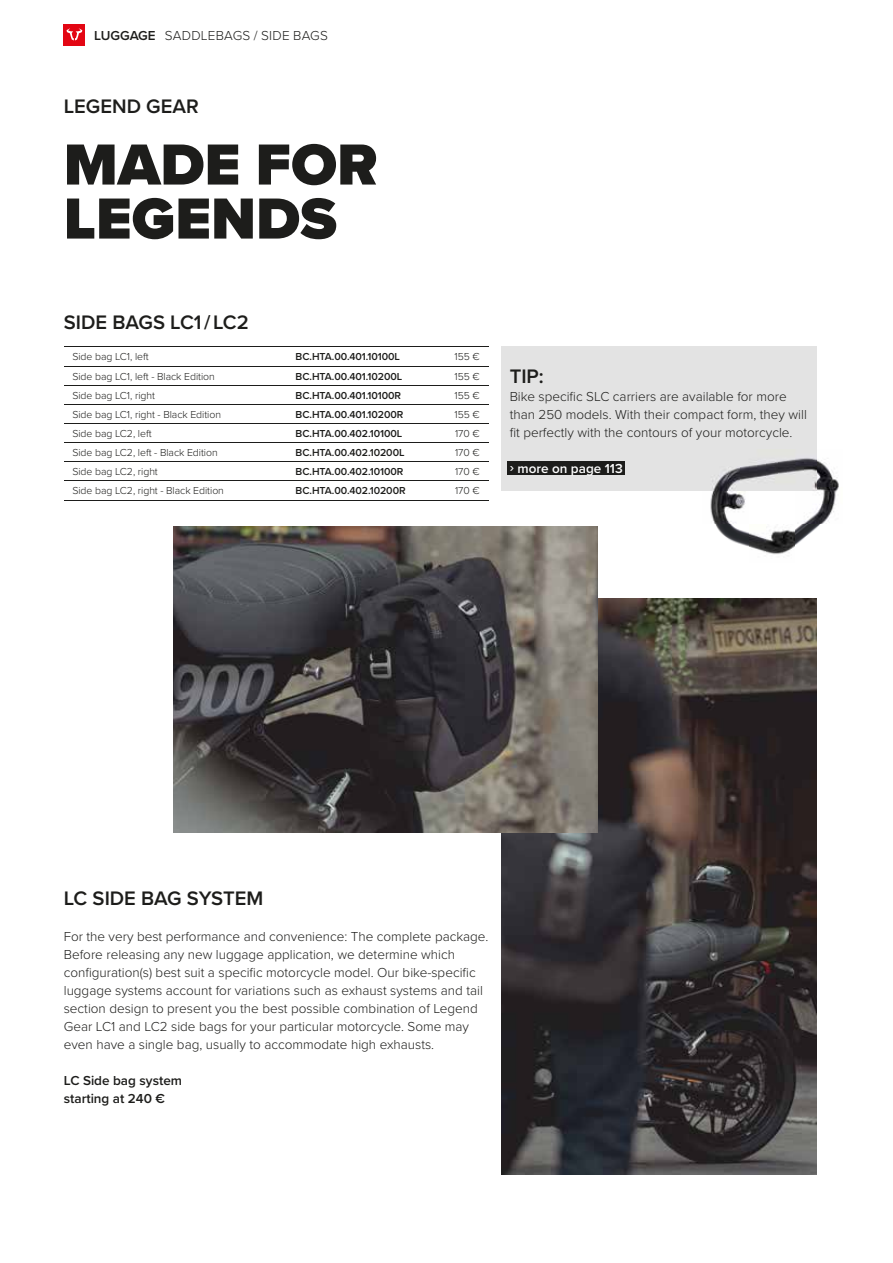
<style>
.page{position:relative;width:893px;height:1263px;background:#fff}
.page>*{position:absolute;margin:0;border:0;box-sizing:border-box;transform-origin:0 0}
.t1{font:900 60px/54px "Proxima Nova";color:#1d1d1b}
.t2{font:600 20.25px "Proxima Nova";color:#1d1d1b}
.t3{font:300 13.5px/18px "Proxima Nova";color:#1d1d1b}
.t4{font:600 13.5px/18px "Proxima Nova";color:#1d1d1b}
.t5{font:600 13.5px "Proxima Nova";color:#fff}
.t6{font:300 10.5px "Proxima Nova";letter-spacing:-.005em;color:#1d1d1b}
.t7{font:600 10.5px "Proxima Nova";letter-spacing:-.005em;color:#1d1d1b}
.s1{font-weight:600}
</style>
<div class="page">
<div style="left:64px;top:24px;width:21px;height:21px;background:#e30613"></div>
<svg style="left:66px;top:29px;width:16px;height:11px"></svg>
<img style="left:501px;top:599px;width:315px;height:576px">
<img style="left:173px;top:527px;width:425px;height:306px">
<div style="left:501px;top:347px;width:315px;height:144px;background:#e3e3e3"></div>
<div style="left:508px;top:461px;width:117px;height:14px;background:#1d1d1b"></div>
<hr style="left:64px;top:347px;width:230px;height:1px;background:#1d1d1b">
<hr style="left:294px;top:347px;width:127px;height:1px;background:#1d1d1b">
<hr style="left:64px;top:366px;width:230px;height:1px;background:#1d1d1b">
<hr style="left:294px;top:366px;width:127px;height:1px;background:#1d1d1b">
<hr style="left:64px;top:385px;width:230px;height:1px;background:#1d1d1b">
<hr style="left:294px;top:385px;width:127px;height:1px;background:#1d1d1b">
<hr style="left:64px;top:404px;width:230px;height:1px;background:#1d1d1b">
<hr style="left:294px;top:404px;width:127px;height:1px;background:#1d1d1b">
<hr style="left:64px;top:423px;width:230px;height:1px;background:#1d1d1b">
<hr style="left:294px;top:423px;width:127px;height:1px;background:#1d1d1b">
<hr style="left:64px;top:442px;width:230px;height:1px;background:#1d1d1b">
<hr style="left:294px;top:442px;width:127px;height:1px;background:#1d1d1b">
<hr style="left:64px;top:461px;width:230px;height:1px;background:#1d1d1b">
<hr style="left:294px;top:461px;width:127px;height:1px;background:#1d1d1b">
<hr style="left:64px;top:480px;width:230px;height:1px;background:#1d1d1b">
<hr style="left:294px;top:480px;width:127px;height:1px;background:#1d1d1b">
<hr style="left:64px;top:500px;width:230px;height:1px;background:#1d1d1b">
<hr style="left:294px;top:500px;width:127px;height:1px;background:#1d1d1b">
<hr style="left:421px;top:347px;width:67px;height:1px;background:#1d1d1b">
<hr style="left:421px;top:366px;width:67px;height:1px;background:#1d1d1b">
<hr style="left:421px;top:385px;width:67px;height:1px;background:#1d1d1b">
<hr style="left:421px;top:404px;width:67px;height:1px;background:#1d1d1b">
<hr style="left:421px;top:423px;width:67px;height:1px;background:#1d1d1b">
<hr style="left:421px;top:442px;width:67px;height:1px;background:#1d1d1b">
<hr style="left:421px;top:461px;width:67px;height:1px;background:#1d1d1b">
<hr style="left:421px;top:480px;width:67px;height:1px;background:#1d1d1b">
<hr style="left:421px;top:500px;width:67px;height:1px;background:#1d1d1b">
<img style="left:816px;top:449px;width:23px;height:38px">
<img style="left:710px;top:491px;width:36px;height:34px">
<img style="left:801px;top:487px;width:38px;height:38px">
<img style="left:716px;top:525px;width:104px;height:30px">
<img style="left:712px;top:458px;width:104px;height:33px">
<p class="t3" style="left:94px;top:26px;width:235px"><span class="s1">LUGGAGE</span> SADDLEBAGS / SIDE BAGS</p>
<h2 class="t2" style="left:64px;top:91px;width:137px">LEGEND GEAR</h2>
<h1 class="t1" style="left:64px;top:137px;width:315px">MADE FOR<br>LEGENDS</h1>
<h2 class="t2" style="left:64px;top:307px;width:186px">SIDE BAGS LC1 / LC2</h2>
<p class="t6" style="left:72px;top:349px;width:78px">Side bag LC1, left</p>
<p class="t7" style="left:296px;top:349px;width:106px">BC.HTA.00.401.10100L</p>
<p class="t6" style="left:455px;top:349px;width:27px">155 €</p>
<p class="t6" style="left:72px;top:368px;width:144px">Side bag LC1, left ‑ Black Edition</p>
<p class="t7" style="left:296px;top:368px;width:108px">BC.HTA.00.401.10200L</p>
<p class="t6" style="left:455px;top:368px;width:27px">155 €</p>
<p class="t6" style="left:72px;top:387px;width:84px">Side bag LC1, right</p>
<p class="t7" style="left:296px;top:387px;width:107px">BC.HTA.00.401.10100R</p>
<p class="t6" style="left:455px;top:387px;width:27px">155 €</p>
<p class="t6" style="left:72px;top:406px;width:150px">Side bag LC1, right ‑ Black Edition</p>
<p class="t7" style="left:296px;top:406px;width:109px">BC.HTA.00.401.10200R</p>
<p class="t6" style="left:455px;top:406px;width:27px">155 €</p>
<p class="t6" style="left:72px;top:426px;width:81px">Side bag LC2, left</p>
<p class="t7" style="left:296px;top:426px;width:108px">BC.HTA.00.402.10100L</p>
<p class="t6" style="left:455px;top:426px;width:26px">170 €</p>
<p class="t6" style="left:72px;top:445px;width:147px">Side bag LC2, left ‑ Black Edition</p>
<p class="t7" style="left:296px;top:445px;width:110px">BC.HTA.00.402.10200L</p>
<p class="t6" style="left:455px;top:445px;width:26px">170 €</p>
<p class="t6" style="left:72px;top:464px;width:87px">Side bag LC2, right</p>
<p class="t7" style="left:296px;top:464px;width:109px">BC.HTA.00.402.10100R</p>
<p class="t6" style="left:455px;top:464px;width:26px">170 €</p>
<p class="t6" style="left:72px;top:483px;width:153px">Side bag LC2, right ‑ Black Edition</p>
<p class="t7" style="left:296px;top:483px;width:112px">BC.HTA.00.402.10200R</p>
<p class="t6" style="left:455px;top:483px;width:26px">170 €</p>
<h2 class="t2" style="left:510px;top:361px;width:36px">TIP:</h2>
<p class="t3" style="left:510px;top:386px;width:299px">Bike specific SLC carriers are available for more than 250 models. With their compact form, they will fit perfectly with the contours of your motorcycle.</p>
<p class="t5" style="left:510px;top:458px;width:115px">› more on page 113</p>
<h2 class="t2" style="left:64px;top:883px;width:201px">LC SIDE BAG SYSTEM</h2>
<p class="t3" style="left:64px;top:926px;width:426px">For the very best performance and convenience: The complete package.<br>Before releasing any new luggage application, we determine which configuration(s) best suit a specific motorcycle model. Our bike‑specific luggage systems account for variations such as exhaust systems and tail section design to present you the best possible combination of Legend Gear LC1 and LC2 side bags for your particular motorcycle. Some may even have a single bag, usually to accommodate high exhausts.</p>
<p class="t4" style="left:64px;top:1071px;width:120px">LC Side bag system starting at 240 €</p>
</div>
